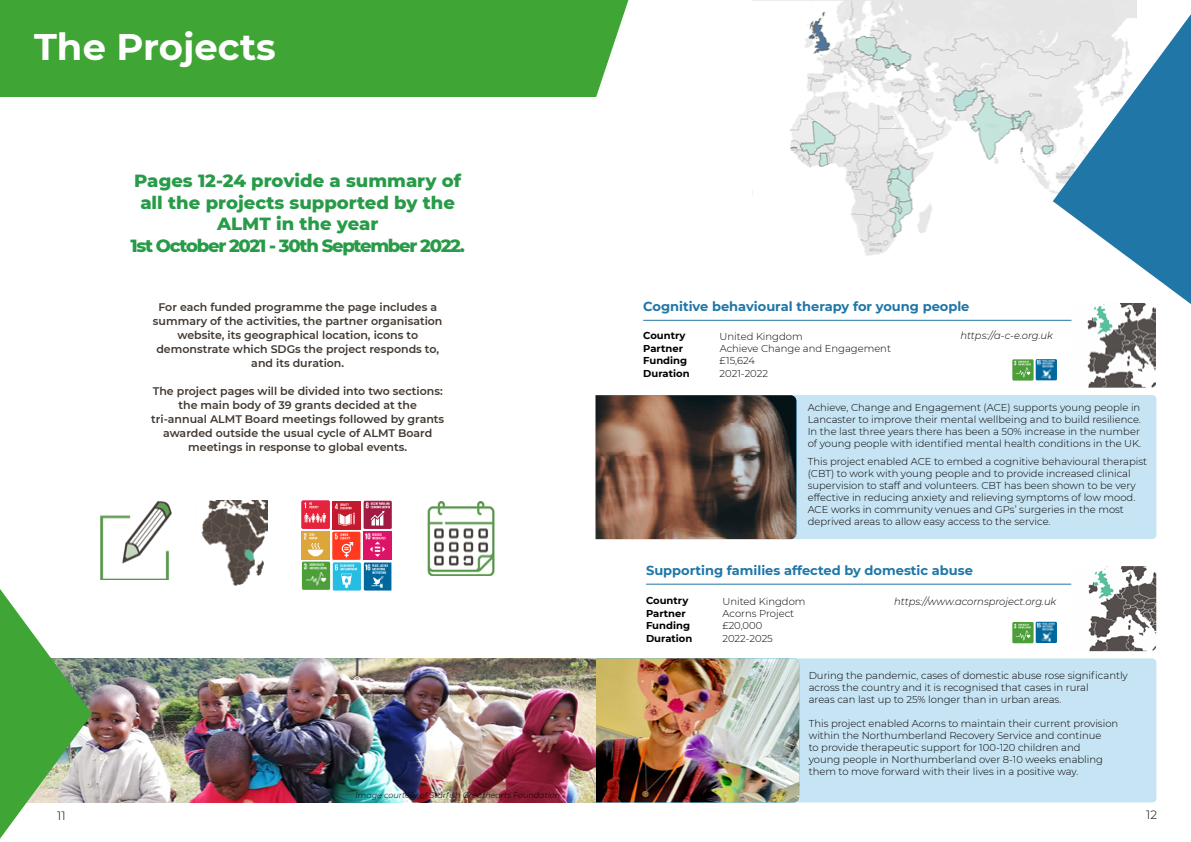
<style>
.page{position:relative;width:1191px;height:842px;background:#fff}
.page>*{position:absolute;margin:0;border:0;box-sizing:border-box;transform-origin:0 0}
.t1{font:700 37px "Montserrat";color:#fff}
.t2{font:800 18px/21.6px "Montserrat";color:#279b48;text-align:center}
.t3{font:700 13px "Montserrat";color:#1f76a7}
.t4{font:300 12px "Montserrat";color:#000}
.t5{font:300 12px "Montserrat";color:#fff}
.t6{font:600 11px/14px "Montserrat";color:#403830;text-align:center}
.t7{font:300 10px/12px "Montserrat";color:#000}
.t8{font:700 10px "Montserrat";color:#000}
.t9{font:italic 300 10px "Montserrat";letter-spacing:-.005em;color:#000}
.t10{font:italic 300 8px "Montserrat";color:#000}
</style>
<div class="page">
<img style="left:752px;top:0;width:384px;height:256px">
<div style="left:0;top:0;width:629px;height:96px;background:#3fa535"></div>
<svg style="left:555px;top:0;width:74px;height:97px"></svg>
<hr style="left:646px;top:584px;width:443px;height:1px;background:#1f76a7">
<hr style="left:643px;top:320px;width:451px;height:1px;background:#1f76a7">
<div style="left:586px;top:395px;width:570px;height:144px;background:#c7e4f4;border-radius:4px"></div>
<div style="left:588px;top:658px;width:568px;height:144px;background:#c7e4f4;border-radius:4px"></div>
<img style="left:1071px;top:304px;width:85px;height:84px">
<img style="left:1071px;top:566px;width:85px;height:85px">
<img style="left:595px;top:395px;width:201px;height:144px">
<img style="left:595px;top:658px;width:204px;height:144px">
<img style="left:1012px;top:622px;width:21px;height:21px">
<img style="left:1035px;top:622px;width:22px;height:21px">
<img style="left:1012px;top:359px;width:21px;height:22px">
<img style="left:1035px;top:359px;width:22px;height:21px">
<div style="left:544px;top:300px;width:51px;height:542px;background:#fff;border-radius:4px"></div>
<img style="left:201px;top:501px;width:66px;height:85px">
<img style="left:427px;top:502px;width:68px;height:73px">
<img style="left:100px;top:501px;width:72px;height:78px">
<img style="left:302px;top:562px;width:28px;height:28px">
<img style="left:363px;top:532px;width:29px;height:28px">
<img style="left:332px;top:501px;width:29px;height:28px">
<img style="left:301px;top:501px;width:29px;height:28px">
<img style="left:301px;top:531px;width:29px;height:28px">
<img style="left:363px;top:501px;width:29px;height:28px">
<img style="left:332px;top:532px;width:28px;height:28px">
<img style="left:364px;top:562px;width:27px;height:28px">
<img style="left:333px;top:562px;width:28px;height:29px">
<img style="left:92px;top:658px;width:503px;height:144px">
<svg style="left:0;top:589px;width:92px;height:250px"></svg>
<div style="left:733px;top:246px;width:59px;height:18px;background:#fff"></div>
<svg style="left:1030px;top:14px;width:161px;height:290px"></svg>
<h1 class="t1" style="left:34px;top:20px;width:243px">The Projects</h1>
<h2 class="t2" style="left:130px;top:169px;width:336px">Pages 12-24 provide a summary of all the projects supported by the<br>ALMT in the year<br>1st October 2021 - 30th September 2022.</h2>
<p class="t6" style="left:153px;top:300px;width:291px">For each funded programme the page includes a summary of the activities, the partner organisation website, its geographical location, icons to demonstrate which SDGs the project responds to, and its duration.</p>
<p class="t6" style="left:151px;top:384px;width:294px">The project pages will be divided into two sections: the main body of 39 grants decided at the tri-annual ALMT Board meetings followed by grants awarded outside the usual cycle of ALMT Board meetings in response to global events.</p>
<p class="t5" style="left:354px;top:672px;width:9px">9</p>
<p class="t10" style="left:355px;top:790px;width:206px">Image courtesy of Starfish Greathearts Foundation</p>
<h3 class="t3" style="left:643px;top:297px;width:328px">Cognitive behavioural therapy for young people</h3>
<p class="t8" style="left:643px;top:328px;width:44px">Country</p>
<p class="t7" style="left:719px;top:330px;width:85px">United Kingdom</p>
<p class="t9" style="left:960px;top:329px;width:94px">https://a-c-e.org.uk</p>
<p class="t8" style="left:643px;top:341px;width:41px">Partner</p>
<p class="t7" style="left:719px;top:342px;width:173px">Achieve Change and Engagement</p>
<p class="t8" style="left:643px;top:354px;width:45px">Funding</p>
<p class="t7" style="left:719px;top:355px;width:37px">£15,624</p>
<p class="t8" style="left:643px;top:366px;width:48px">Duration</p>
<p class="t7" style="left:719px;top:367px;width:50px">2021-2022</p>
<p class="t7" style="left:807px;top:401px;width:335px">Achieve, Change and Engagement (ACE) supports young people in Lancaster to improve their mental wellbeing and to build resilience.<br>In the last three years there has been a 50% increase in the number of young people with identified mental health conditions in the UK.</p>
<p class="t7" style="left:807px;top:455px;width:341px">This project enabled ACE to embed a cognitive behavioural therapist (CBT) to work with young people and to provide increased clinical supervision to staff and volunteers. CBT has been shown to be very effective in reducing anxiety and relieving symptoms of low mood.<br>ACE works in community venues and GPs’ surgeries in the most deprived areas to allow easy access to the service.</p>
<h3 class="t3" style="left:646px;top:561px;width:328px">Supporting families affected by domestic abuse</h3>
<p class="t8" style="left:646px;top:593px;width:44px">Country</p>
<p class="t7" style="left:722px;top:595px;width:85px">United Kingdom</p>
<p class="t9" style="left:894px;top:594px;width:164px">https://www.acornsproject.org.uk</p>
<p class="t8" style="left:646px;top:606px;width:41px">Partner</p>
<p class="t7" style="left:722px;top:607px;width:73px">Acorns Project</p>
<p class="t8" style="left:646px;top:618px;width:45px">Funding</p>
<p class="t7" style="left:722px;top:619px;width:41px">£20,000</p>
<p class="t8" style="left:646px;top:631px;width:48px">Duration</p>
<p class="t7" style="left:722px;top:632px;width:52px">2022-2025</p>
<p class="t7" style="left:808px;top:670px;width:321px">During the pandemic, cases of domestic abuse rose significantly across the country and it is recognised that cases in rural<br>areas can last up to 25% longer than in urban areas.</p>
<p class="t7" style="left:808px;top:718px;width:311px">This project enabled Acorns to maintain their current provision within the Northumberland Recovery Service and continue<br>to provide therapeutic support for 100-120 children and<br>young people in Northumberland over 8-10 weeks enabling them to move forward with their lives in a positive way.</p>
<p class="t4" style="left:57px;top:807px;width:10px">11</p>
<p class="t4" style="left:1146px;top:807px;width:12px">12</p>
</div>
